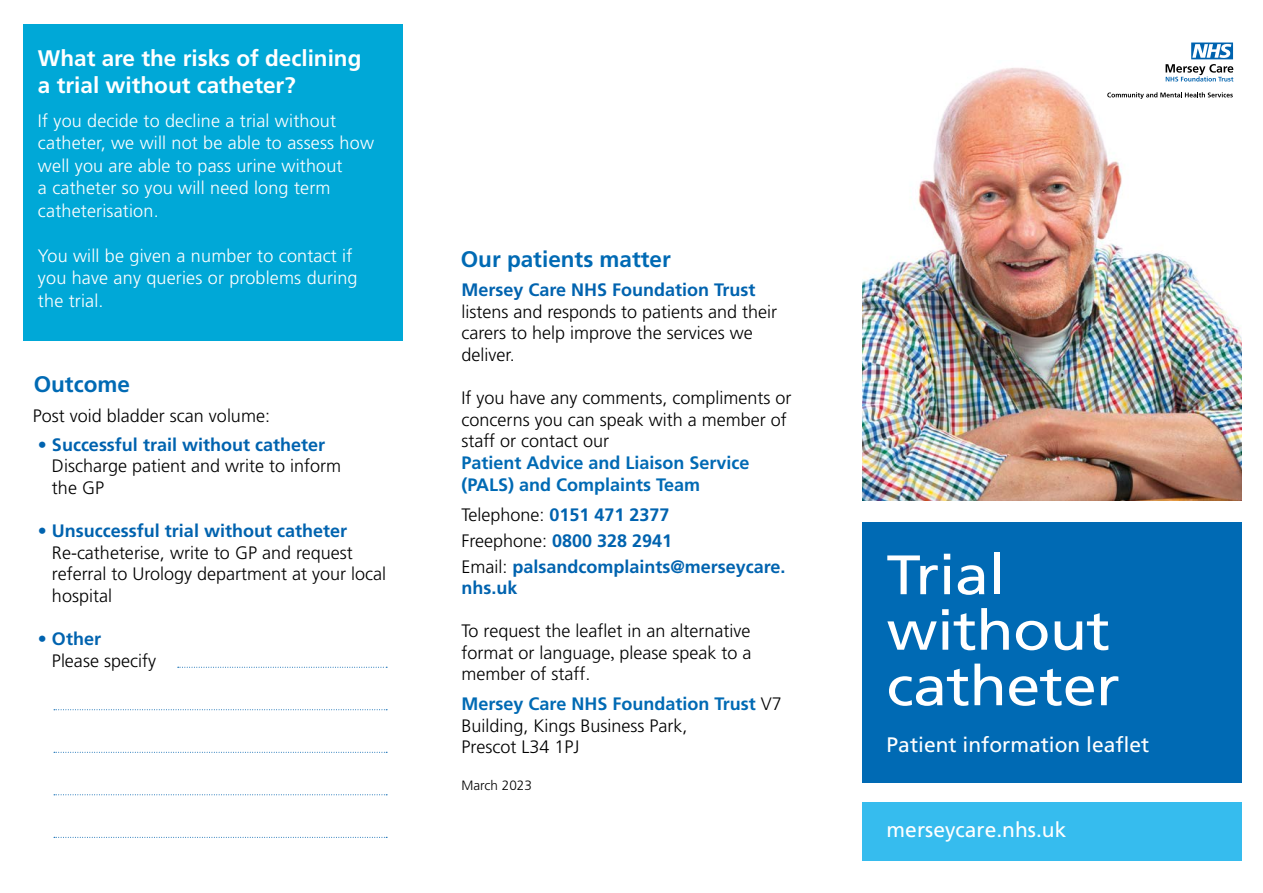
<style>
.page{position:relative;width:1263px;height:893px;background:#fff}
.page>*{position:absolute;margin:0;border:0;box-sizing:border-box;transform-origin:0 0}
.t1{font:55.5px/55.5px "Frutiger";letter-spacing:-.01em;color:#fff;scale:1.1 1}
.t2{font:700 22.5px/27px "Frutiger";color:#fff}
.t3{font:700 22.5px "Frutiger";color:#006ab4}
.t4{font:21px "Frutiger";color:#fff}
.t5{font:300 18px/21.6px "Frutiger";color:#000}
.t6{font:300 18px/22.5px "Frutiger";letter-spacing:.01em;color:#fff}
.t7{font:700 18px/21.1px "Frutiger";color:#0063af}
.t8{font:700 18px/21.6px "Frutiger";color:#006ab4}
.t9{font:300 13.5px "Frutiger LT Std";color:#000}
.s1{font-weight:700;color:#0063af}
.s2{font-weight:300;color:#000}
.s3{font-family:"Minion Pro";font-weight:400}
.s4{font-family:"Frutiger LT Std"}
.s5{font-weight:700;color:#006ab4}
</style>
<div class="page">
<div style="left:23px;top:24px;width:379px;height:316px;background:#00a8d7"></div>
<img style="left:862px;top:68px;width:380px;height:432px">
<svg style="left:1165px;top:43px;width:68px;height:39px"></svg>
<svg style="left:1107px;top:92px;width:126px;height:7px"></svg>
<div style="left:862px;top:803px;width:380px;height:58px;background:#36bcee"></div>
<div style="left:862px;top:522px;width:380px;height:260px;background:#006ab4"></div>
<svg style="left:178px;top:667px;width:209px;height:1px"></svg>
<svg style="left:54px;top:709px;width:333px;height:1px"></svg>
<svg style="left:54px;top:752px;width:333px;height:1px"></svg>
<svg style="left:54px;top:794px;width:333px;height:1px"></svg>
<svg style="left:54px;top:837px;width:333px;height:1px"></svg>
<p class="t2" style="left:38px;top:44px;width:325px">What are the risks of declining a trial without catheter?</p>
<p class="t6" style="left:38px;top:110px;width:337px">If you decide to decline a trial without catheter, we will not be able to assess how well you are able to pass urine without<br>a catheter so you will need long term catheterisation.</p>
<p class="t6" style="left:38px;top:245px;width:321px">You will be given a number to contact if you have any queries or problems during the trial.</p>
<p class="t3" style="left:34px;top:371px;width:98px">Outcome</p>
<p class="t5" style="left:33px;top:406px;width:239px">Post void bladder scan volume:</p>
<p class="t5" style="left:52px;top:434px;width:291px;text-indent:-14px"><span class="s1">• Successful trail without catheter<br></span>Discharge patient and write to inform the GP</p>
<p class="t5" style="left:52px;top:520px;width:336px;text-indent:-14px"><span class="s1">• Unsuccessful trial without catheter </span>Re-catheterise, write to GP and request referral to Urology department at your local hospital</p>
<p class="t5" style="left:52px;top:628px;width:105px;text-indent:-14px"><span class="s1">• Other<br></span>Please specify</p>
<p class="t3" style="left:461px;top:246px;width:212px">Our patients matter</p>
<p class="t5" style="left:461px;top:280px;width:317px"><span class="s1">Mersey Care NHS Foundation Trust </span>listens and responds to patients and their carers to help improve the services we deliver.</p>
<p class="t5" style="left:461px;top:388px;width:332px">If you have any comments, compliments or concerns you can speak with a member of staff or contact our</p>
<p class="t8" style="left:461px;top:452px;width:290px">Patient Advice and Liaison Service (PALS) and Complaints Team</p>
<p class="t7" style="left:461px;top:504px;width:210px"><span class="s2">Telephone:</span> 0151 471 2377</p>
<p class="t7" style="left:461px;top:530px;width:212px"><span class="s2">Freephone:</span> 0800 328 2941</p>
<p class="t7" style="left:461px;top:556px;width:326px"><span class="s2">Email:</span> palsandcomplaints@merseycare. nhs.uk</p>
<p class="t5" style="left:461px;top:620px;width:292px;text-align:justify">To request the leaflet in an alternative format or language<span class="s3">,</span> <span class="s4">please speak to a member of staff.</span></p>
<p class="t5" style="left:461px;top:693px;width:322px"><span class="s5">Mersey Care NHS Foundation Trust</span> V7<br>Building, Kings Business Park,<br>Prescot L34 1PJ</p>
<p class="t9" style="left:461px;top:777px;width:72px">March 2023</p>
<p class="t1" style="left:887px;top:547px;width:214px">Trial without catheter</p>
<p class="t4" style="left:887px;top:732px;width:264px">Patient information leaflet</p>
<p class="t4" style="left:887px;top:817px;width:181px">merseycare.nhs.uk</p>
</div>
